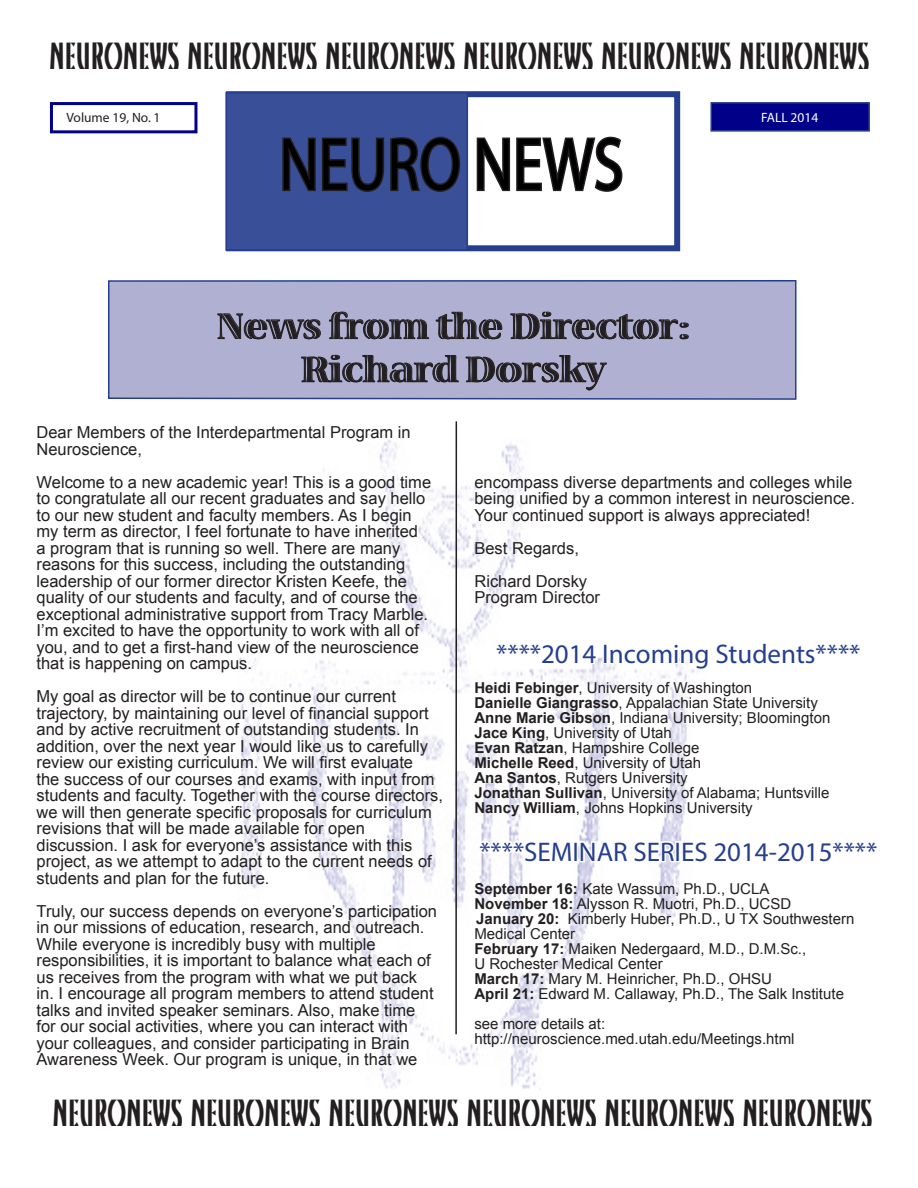
<style>
.page{position:relative;width:918px;height:1188px;background:#fff}
.page>*{position:absolute;margin:0;border:0;box-sizing:border-box;transform-origin:0 0}
.t1{font:75px "Myriad Pro";color:#000;scale:.8 1}
.t2{font:37.5px "Kino";color:#231f20;scale:.8 1}
.t3{font:700 36px "Viva Std";color:#231f20}
.t4{font:27px "Myriad Pro";color:#253f8e}
.t5{font:16.5px/16.5px "Arial";color:#231f20}
.NAME{font:15px/15px "Arial";color:#231f20}
.t6{font:13.5px "Myriad Pro";color:#231f20}
.t7{font:13.5px "Myriad Pro";color:#fff}
.s1{font-weight:700}
</style>
<div class="page">
<img style="left:239px;top:438px;width:448px;height:652px">
<div style="left:50px;top:102px;width:147px;height:31px;background:#fff;border:3px solid #008"></div>
<div style="left:226px;top:91px;width:454px;height:160px;background:#fff;border:6px solid #253f8e"></div>
<div style="left:225px;top:92px;width:243px;height:159px;background:#394f97;border:2px solid #253f8e"></div>
<svg style="left:282px;top:136px;width:179px;height:56px"></svg>
<svg style="left:476px;top:136px;width:147px;height:56px"></svg>
<svg style="left:62px;top:102px;width:99px;height:32px"></svg>
<div style="left:710px;top:102px;width:160px;height:30px;background:#008;border:2px solid #253f8e"></div>
<div style="left:108px;top:280px;width:689px;height:120px;background:#afb0d2"></div>
<svg style="left:217px;top:280px;width:472px;height:120px;background:#9d9ebe"></svg>
<svg style="left:494px;top:635px;width:105px;height:31px"></svg>
<svg style="left:608px;top:533px;width:93px;height:229px"></svg>
<svg style="left:477px;top:819px;width:210px;height:52px"></svg>
<hr style="left:455px;top:421px;width:2px;height:613px;background:#231f20">
<p class="t2" style="left:49px;top:35px;width:1027px">NEURONEWS NEURONEWS NEURONEWS NEURONEWS NEURONEWS NEURONEWS</p>
<p class="t6" style="left:67px;top:110px;width:96px">Volume 19, No. 1</p>
<p class="t1" style="left:279px;top:118px;width:432px">NEURO NEWS</p>
<p class="t3" style="left:217px;top:308px;width:474px">News from the Director:</p>
<p class="t3" style="left:301px;top:351px;width:305px">Richard Dorsky</p>
<p class="t7" style="left:761px;top:109px;width:59px">FALL 2014</p>
<p class="t5" style="left:37px;top:424px;width:376px">Dear Members of the Interdepartmental Program in<br>Neuroscience,</p>
<p class="t5" style="left:37px;top:474px;width:396px">Welcome to a new academic year! This is a good time to congratulate all our recent graduates and say hello to our new student and faculty members. As I begin my term as director, I feel fortunate to have inherited a program that is running so well. There are many reasons for this success, including the outstanding leadership of our former director Kristen Keefe, the quality of our students and faculty, and of course the exceptional administrative support from Tracy Marble.<br>I’m excited to have the opportunity to work with all of you, and to get a first-hand view of the neuroscience that is happening on campus.</p>
<p class="t5" style="left:37px;top:688px;width:408px">My goal as director will be to continue our current trajectory, by maintaining our level of financial support and by active recruitment of outstanding students. In addition, over the next year I would like us to carefully review our existing curriculum. We will first evaluate<br>the success of our courses and exams, with input from students and faculty. Together with the course directors, we will then generate specific proposals for curriculum revisions that will be made available for open discussion. I ask for everyone’s assistance with this project, as we attempt to adapt to the current needs of students and plan for the future.</p>
<p class="t5" style="left:37px;top:903px;width:402px">Truly, our success depends on everyone’s participation in our missions of education, research, and outreach.<br>While everyone is incredibly busy with multiple responsibilities, it is important to balance what each of us receives from the program with what we put back in. I encourage all program members to attend student talks and invited speaker seminars. Also, make time for our social activities, where you can interact with your colleagues, and consider participating in Brain Awareness Week. Our program is unique, in that we</p>
<p class="t5" style="left:474px;top:474px;width:382px">encompass diverse departments and colleges while being unified by a common interest in neuroscience.<br>Your continued support is always appreciated!</p>
<p class="t5" style="left:474px;top:540px;width:106px">Best Regards,</p>
<p class="t5" style="left:474px;top:573px;width:114px">Richard Dorsky</p>
<p class="t5" style="left:474px;top:589px;width:127px">Program Director</p>
<p class="t4" style="left:496px;top:637px;width:366px">****2014 Incoming Students****</p>
<p class="NAME" style="left:474px;top:681px;width:279px"><span class="s1">Heidi Febinger</span>, University of Washington</p>
<p class="NAME" style="left:474px;top:696px;width:345px"><span class="s1">Danielle Giangrasso</span>, Appalachian State University</p>
<p class="NAME" style="left:474px;top:711px;width:357px"><span class="s1">Anne Marie Gibson</span>, Indiana University; Bloomington</p>
<p class="NAME" style="left:474px;top:726px;width:199px"><span class="s1">Jace King</span>, University of Utah</p>
<p class="NAME" style="left:474px;top:741px;width:227px"><span class="s1">Evan Ratzan</span>, Hampshire College</p>
<p class="NAME" style="left:474px;top:756px;width:228px"><span class="s1">Michelle Reed</span>, University of Utah</p>
<p class="NAME" style="left:474px;top:771px;width:215px"><span class="s1">Ana Santos</span>, Rutgers University</p>
<p class="NAME" style="left:474px;top:786px;width:357px"><span class="s1">Jonathan Sullivan</span>, University of Alabama; Huntsville</p>
<p class="NAME" style="left:474px;top:801px;width:280px"><span class="s1">Nancy William</span>, Johns Hopkins University</p>
<p class="t4" style="left:479px;top:835px;width:399px">****SEMINAR SERIES 2014-2015****</p>
<p class="NAME" style="left:474px;top:881px;width:297px"><span class="s1">September 16:</span> Kate Wassum, Ph.D., UCLA</p>
<p class="NAME" style="left:474px;top:896px;width:318px"><span class="s1">November 18:</span> Alysson R. Muotri, Ph.D., UCSD</p>
<p class="NAME" style="left:474px;top:911px;width:382px"><span class="s1">January 20:</span> Kimberly Huber, Ph.D., U TX Southwestern<br>Medical Center</p>
<p class="NAME" style="left:474px;top:941px;width:333px"><span class="s1">February 17:</span> Maiken Nedergaard, M.D., D.M.Sc.,</p>
<p class="NAME" style="left:474px;top:956px;width:190px">U Rochester Medical Center</p>
<p class="NAME" style="left:474px;top:971px;width:299px"><span class="s1">March 17:</span> Mary M. Heinricher, Ph.D., OHSU</p>
<p class="NAME" style="left:474px;top:986px;width:371px"><span class="s1">April 21:</span> Edward M. Callaway, Ph.D., The Salk Institute</p>
<p class="NAME" style="left:474px;top:1016px;width:132px">see more details at:</p>
<p class="NAME" style="left:474px;top:1031px;width:322px">http://neuroscience.med.utah.edu/Meetings.html</p>
<p class="t2" style="left:52px;top:1092px;width:1027px">NEURONEWS NEURONEWS NEURONEWS NEURONEWS NEURONEWS NEURONEWS</p>
</div>
